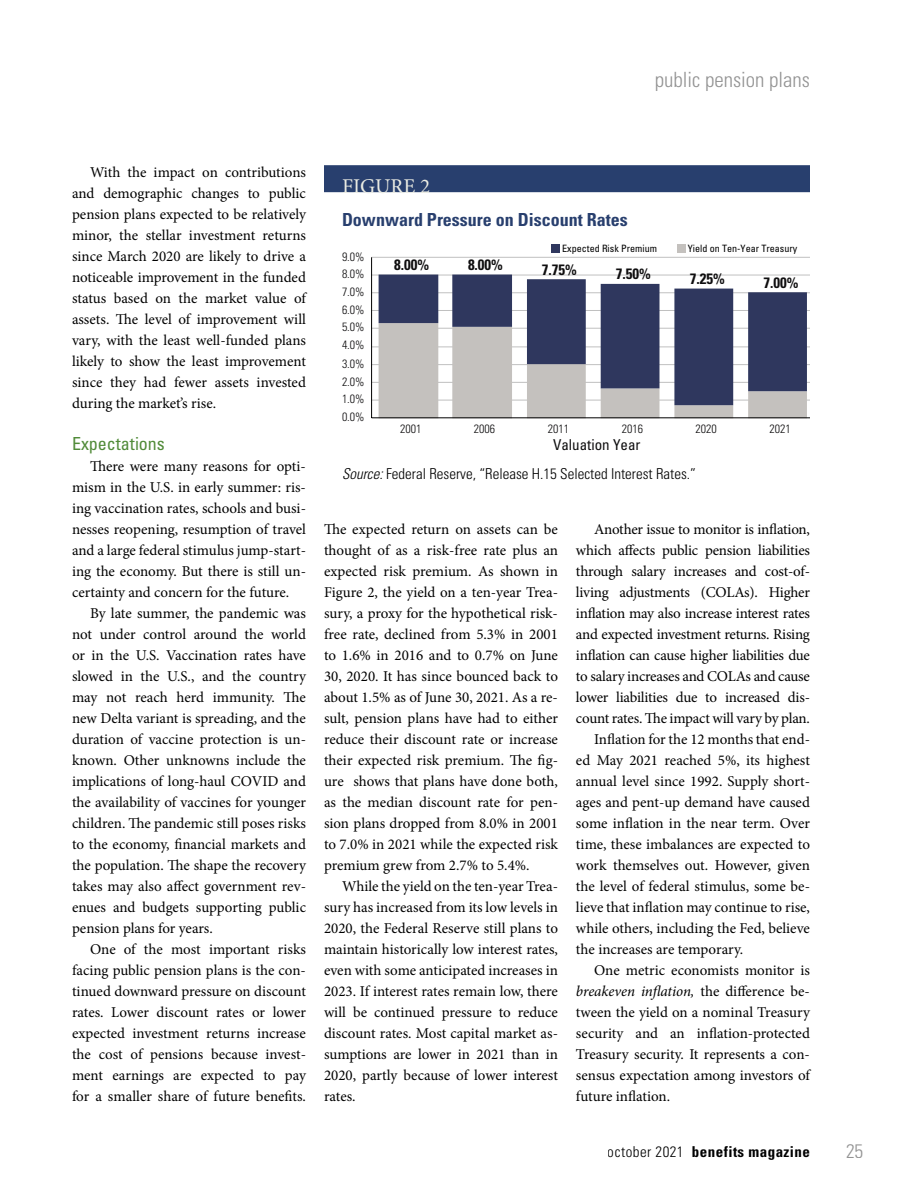
<style>
.page{position:relative;width:918px;height:1188px;background:#fff}
.page>*{position:absolute;margin:0;border:0;box-sizing:border-box;transform-origin:0 0}
.t1{font:300 condensed 21px "Univers LT Std";color:#939393}
.t2{font:21px "Minion Pro";color:#ebece3}
.t3{font:300 condensed 19.5px "Univers LT Std";color:#939393}
.t4{font:700 condensed 18px "Univers LT Std";color:#283f6e}
.t5{font:condensed 18px "Univers LT Std";color:#518b39}
.t6{font:15px/21px "Minion Pro";letter-spacing:-.005em;color:#000;text-align:justify}
.t7{font:300 condensed 15px "Univers LT Std";color:#000}
.t8{font:italic 15px "Minion Pro";letter-spacing:-.01em;color:#000}
.t9{font:700 condensed 15px "Univers LT Std";color:#0f0e0f}
.t10{font:700 condensed 15px "Univers LT Std";letter-spacing:.03em;color:#000}
.t11{font:condensed 15px "Univers LT Std";color:#0f0e0f}
.t12{font:300 condensed 12px "Univers LT Std";color:#0f0e0f}
.t13{font:condensed 10.05px "Univers LT Std";color:#000}
.s1{font-style:italic}
.s2{font-style:normal}
.s3{font-weight:300}
</style>
<div class="page">
<div style="left:324px;top:165px;width:486px;height:27px;background:#283f6e"></div>
<hr style="left:372px;top:400px;width:438px;height:1px;background:#c0c0c0">
<hr style="left:372px;top:382px;width:438px;height:1px;background:#c0c0c0">
<hr style="left:372px;top:364px;width:438px;height:1px;background:#c0c0c0">
<hr style="left:372px;top:347px;width:438px;height:1px;background:#c0c0c0">
<hr style="left:372px;top:328px;width:438px;height:1px;background:#c0c0c0">
<hr style="left:372px;top:310px;width:438px;height:1px;background:#c0c0c0">
<hr style="left:372px;top:293px;width:438px;height:1px;background:#c0c0c0">
<hr style="left:372px;top:275px;width:438px;height:1px;background:#c0c0c0">
<hr style="left:372px;top:257px;width:438px;height:1px;background:#c0c0c0">
<svg style="left:379px;top:405px;width:428px;height:13px"></svg>
<svg style="left:379px;top:275px;width:428px;height:130px;fill:#2f375e"></svg>
<hr style="left:371px;top:257px;width:1px;height:161px;background:#000">
<hr style="left:372px;top:418px;width:438px;height:1px;background:#000">
<div style="left:552px;top:244px;width:8px;height:8px;background:#2f375e"></div>
<div style="left:677px;top:244px;width:9px;height:8px;background:#c4c1be"></div>
<h1 class="t1" style="left:655px;top:67px;width:157px">public pension plans</h1>
<p class="t6" style="left:72px;top:162px;width:236px;text-indent:18px">With the impact on contributions and demographic changes to public pension plans expected to be relatively minor, the stellar investment returns since March 2020 are likely to drive a noticeable improvement in the funded status based on the market value of assets. The level of improvement will vary, with the least well-funded plans likely to show the least improvement since they had fewer assets invested during the market’s rise.</p>
<p class="t5" style="left:72px;top:432px;width:94px">Expectations</p>
<p class="t6" style="left:72px;top:456px;width:236px;text-indent:18px">There were many reasons for opti&shy;mism in the U.S. in early summer: ris&shy;ing vaccination rates, schools and busi&shy;nesses reopening, resumption of travel and a large federal stimulus jump-start&shy;ing the economy. But there is still un&shy;certainty and concern for the future.</p>
<p class="t6" style="left:72px;top:603px;width:236px;text-indent:18px">By late summer, the pandemic was not under control around the world or in the U.S. Vaccination rates have slowed in the U.S., and the country may not reach herd immunity. The new Delta variant is spreading, and the duration of vaccine protection is un&shy;known. Other unknowns include the implications of long-haul COVID and the availability of vaccines for younger children. The pandemic still poses risks to the economy, financial markets and the population. The shape the recovery takes may also affect government rev&shy;enues and budgets supporting public pension plans for years.</p>
<p class="t6" style="left:72px;top:939px;width:236px;text-indent:18px">One of the most important risks facing public pension plans is the con&shy;tinued downward pressure on discount rates. Lower discount rates or lower expected investment returns increase the cost of pensions because invest&shy;ment earnings are expected to pay for a smaller share of future benefits.</p>
<h1 class="t2" style="left:342px;top:172px;width:90px">FIGURE 2</h1>
<p class="t4" style="left:342px;top:208px;width:287px">Downward Pressure on Discount Rates</p>
<p class="t12" style="left:342px;top:249px;width:24px">9.0%</p>
<p class="t12" style="left:342px;top:267px;width:24px">8.0%</p>
<p class="t12" style="left:342px;top:285px;width:24px">7.0%</p>
<p class="t12" style="left:342px;top:302px;width:24px">6.0%</p>
<p class="t12" style="left:342px;top:320px;width:24px">5.0%</p>
<p class="t12" style="left:342px;top:338px;width:24px">4.0%</p>
<p class="t12" style="left:342px;top:356px;width:24px">3.0%</p>
<p class="t12" style="left:342px;top:374px;width:24px">2.0%</p>
<p class="t12" style="left:342px;top:392px;width:24px">1.0%</p>
<p class="t12" style="left:342px;top:410px;width:24px">0.0%</p>
<p class="t13" style="left:562px;top:242px;width:96px">Expected Risk Premium</p>
<p class="t13" style="left:688px;top:242px;width:111px">Yield on Ten-Year Treasury</p>
<p class="t9" style="left:394px;top:256px;width:36px">8.00%</p>
<p class="t9" style="left:468px;top:256px;width:36px">8.00%</p>
<p class="t9" style="left:542px;top:260px;width:36px">7.75%</p>
<p class="t9" style="left:616px;top:265px;width:36px">7.50%</p>
<p class="t9" style="left:690px;top:270px;width:36px">7.25%</p>
<p class="t9" style="left:764px;top:273px;width:36px">7.00%</p>
<p class="t12" style="left:400px;top:422px;width:23px">2001</p>
<p class="t12" style="left:474px;top:422px;width:23px">2006</p>
<p class="t12" style="left:548px;top:422px;width:23px">2011</p>
<p class="t12" style="left:622px;top:422px;width:23px">2016</p>
<p class="t12" style="left:696px;top:422px;width:23px">2020</p>
<p class="t12" style="left:770px;top:422px;width:23px">2021</p>
<p class="t11" style="left:553px;top:435px;width:89px">Valuation Year</p>
<p class="t7" style="left:342px;top:465px;width:356px"><span class="s1">Source:</span> Federal Reserve, “Release H.15 Selected Interest Rates.”</p>
<p class="t6" style="left:324px;top:519px;width:236px">The expected return on assets can be thought of as a risk-free rate plus an expected risk premium. As shown in Figure 2, the yield on a ten-year Trea&shy;sury, a proxy for the hypothetical risk&shy;free rate, declined from 5.3% in 2001 to 1.6% in 2016 and to 0.7% on June 30, 2020. It has since bounced back to about 1.5% as of June 30, 2021. As a re&shy;sult, pension plans have had to either reduce their discount rate or increase their expected risk premium. The fig&shy;ure shows that plans have done both, as the median discount rate for pen&shy;sion plans dropped from 8.0% in 2001 to 7.0% in 2021 while the expected risk premium grew from 2.7% to 5.4%.</p>
<p class="t6" style="left:324px;top:876px;width:236px;text-indent:18px">While the yield on the ten-year Trea&shy;sury has increased from its low levels in 2020, the Federal Reserve still plans to maintain historically low interest rates, even with some anticipated increases in 2023. If interest rates remain low, there will be continued pressure to reduce discount rates. Most capital market as&shy;sumptions are lower in 2021 than in 2020, partly because of lower interest rates.</p>
<p class="t6" style="left:594px;top:519px;width:217px">Another issue to monitor is inflation,</p>
<p class="t6" style="left:576px;top:540px;width:236px">which affects public pension liabilities</p>
<p class="t6" style="left:576px;top:561px;width:236px">through salary increases and cost-of-</p>
<p class="t6" style="left:576px;top:582px;width:236px">living adjustments (COLAs). Higher</p>
<p class="t6" style="left:576px;top:603px;width:235px">inflation may also increase interest rates</p>
<p class="t6" style="left:576px;top:624px;width:235px">and expected investment returns. Rising</p>
<p class="t6" style="left:576px;top:645px;width:235px">inflation can cause higher liabilities due</p>
<p class="t6" style="left:576px;top:666px;width:236px">to salary increases and COLAs and cause</p>
<p class="t6" style="left:576px;top:687px;width:236px">lower liabilities due to increased dis-</p>
<p class="t6" style="left:576px;top:708px;width:235px">count rates. The impact will vary by plan.</p>
<p class="t6" style="left:594px;top:729px;width:218px">Inflation for the 12 months that end-</p>
<p class="t6" style="left:576px;top:750px;width:235px">ed May 2021 reached 5%, its highest</p>
<p class="t6" style="left:576px;top:771px;width:236px">annual level since 1992. Supply short-</p>
<p class="t6" style="left:576px;top:792px;width:236px">ages and pent-up demand have caused</p>
<p class="t6" style="left:576px;top:813px;width:236px">some inflation in the near term. Over</p>
<p class="t6" style="left:576px;top:834px;width:236px">time, these imbalances are expected to</p>
<p class="t6" style="left:576px;top:855px;width:236px">work themselves out. However, given</p>
<p class="t6" style="left:576px;top:876px;width:236px">the level of federal stimulus, some be-</p>
<p class="t6" style="left:576px;top:897px;width:236px">lieve that inflation may continue to rise,</p>
<p class="t6" style="left:576px;top:918px;width:236px">while others, including the Fed, believe</p>
<p class="t6" style="left:576px;top:939px;width:169px">the increases are temporary.</p>
<p class="t6" style="left:594px;top:960px;width:217px">One metric economists monitor is</p>
<p class="t8" style="left:576px;top:981px;width:236px">breakeven inflation, <span class="s2">the difference be-</span></p>
<p class="t6" style="left:576px;top:1002px;width:235px">tween the yield on a nominal Treasury</p>
<p class="t6" style="left:576px;top:1023px;width:235px">security and an inflation-protected</p>
<p class="t6" style="left:576px;top:1044px;width:235px">Treasury security. It represents a con-</p>
<p class="t6" style="left:576px;top:1065px;width:235px">sensus expectation among investors of</p>
<p class="t6" style="left:576px;top:1086px;width:96px">future inflation.</p>
<p class="t10" style="left:608px;top:1143px;width:204px"><span class="s3">october 2021</span> benefits magazine</p>
<h2 class="t3" style="left:846px;top:1139px;width:19px">25</h2>
</div>
